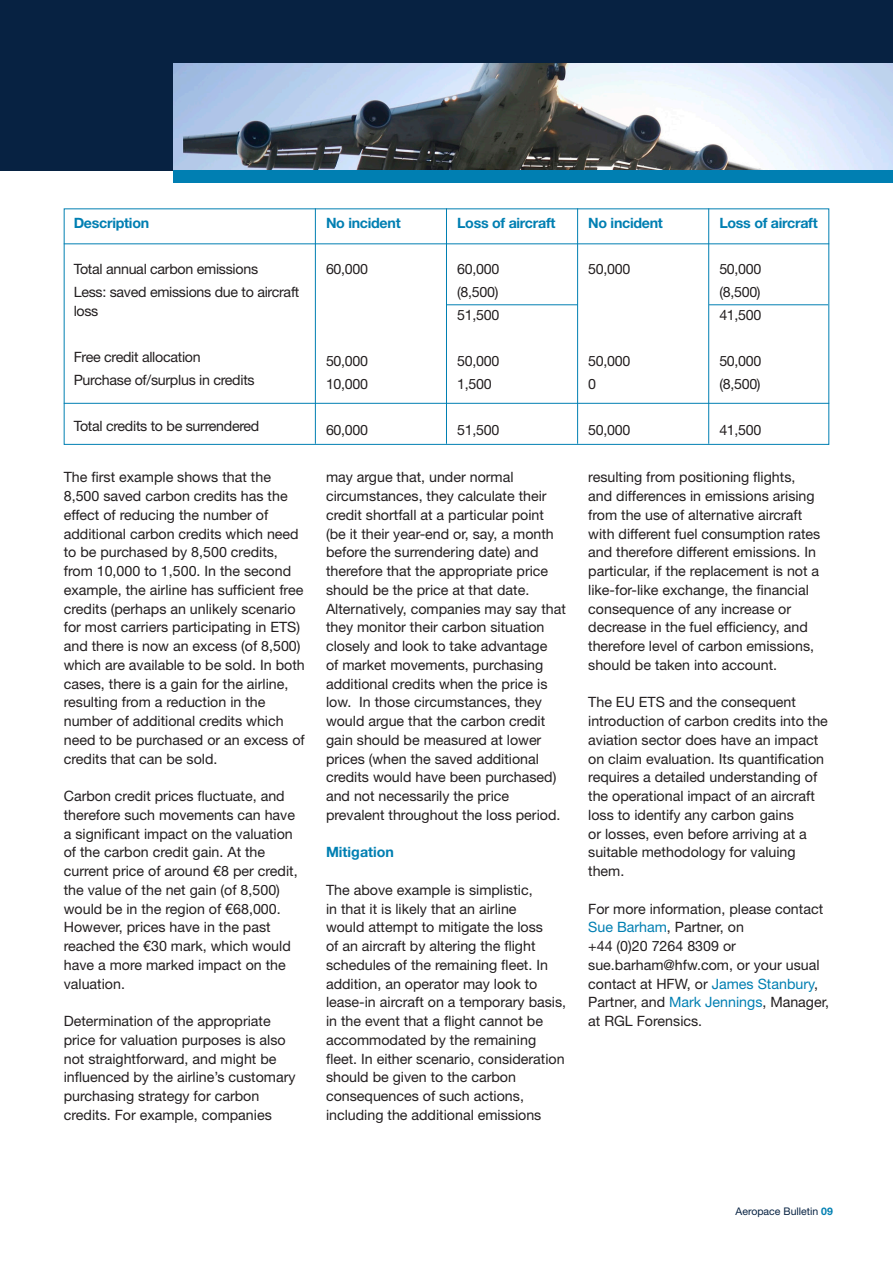
<style>
.page{position:relative;width:893px;height:1263px;background:#fff}
.page>*{position:absolute;margin:0;border:0;box-sizing:border-box;transform-origin:0 0}
.Body_Copy{font:14.25px/18.8px "Helvetica Neue LT";color:#231f20}
.Body_Copy-2{font:14.25px/18.8px "Helvetica Neue LT";letter-spacing:-.02em;color:#231f20}
.Body_Copy-3{font:700 14.25px "Helvetica Neue LT";letter-spacing:-.02em;color:#007fb2}
.Body_Copy-4{font:700 14.25px "Helvetica Neue LT";color:#007fb2}
.t1{font:10.5px "Helvetica Neue LT";color:#072242}
.s1{color:#007fb2}
.s2{font-weight:700;color:#007fb2}
</style>
<div class="page">
<div style="left:64px;top:208px;width:765px;height:237px;border:1px solid #007fb2"></div>
<hr style="left:64px;top:243px;width:765px;height:1px;background:#007fb2">
<hr style="left:315px;top:208px;width:1px;height:236px;background:#007fb2">
<hr style="left:446px;top:208px;width:1px;height:236px;background:#007fb2">
<hr style="left:577px;top:208px;width:1px;height:236px;background:#007fb2">
<hr style="left:708px;top:208px;width:1px;height:236px;background:#007fb2">
<hr style="left:64px;top:403px;width:765px;height:1px;background:#007fb2">
<hr style="left:446px;top:304px;width:131px;height:1px;background:#007fb2">
<hr style="left:709px;top:304px;width:119px;height:1px;background:#007fb2">
<div style="left:0;top:0;width:893px;height:170px;background:#072242"></div>
<img style="left:174px;top:64px;width:719px;height:106px">
<div style="left:174px;top:170px;width:719px;height:13px;background:#007fb2"></div>
<p class="Body_Copy-3" style="left:74px;top:214px;width:77px">Description</p>
<p class="Body_Copy-2" style="left:74px;top:259px;width:186px">Total annual carbon emissions</p>
<p class="Body_Copy-2" style="left:74px;top:282px;width:227px">Less: saved emissions due to aircraft loss</p>
<p class="Body_Copy-2" style="left:74px;top:347px;width:129px">Free credit allocation</p>
<p class="Body_Copy-2" style="left:74px;top:370px;width:182px">Purchase of/surplus in credits</p>
<p class="Body_Copy-2" style="left:74px;top:416px;width:187px">Total credits to be surrendered</p>
<p class="Body_Copy" style="left:64px;top:468px;width:242px">The first example shows that the 8,500 saved carbon credits has the effect of reducing the number of additional carbon credits which need to be purchased by 8,500 credits, from 10,000 to 1,500. In the second example, the airline has sufficient free credits (perhaps an unlikely scenario for most carriers participating in ETS) and there is now an excess (of 8,500) which are available to be sold. In both cases, there is a gain for the airline, resulting from a reduction in the number of additional credits which need to be purchased or an excess of credits that can be sold.</p>
<p class="Body_Copy" style="left:64px;top:786px;width:235px">Carbon credit prices fluctuate, and therefore such movements can have a significant impact on the valuation of the carbon credit gain. At the current price of around €8 per credit, the value of the net gain (of 8,500) would be in the region of €68,000.<br>However, prices have in the past reached the €30 mark, which would have a more marked impact on the valuation.</p>
<p class="Body_Copy" style="left:64px;top:1011px;width:233px">Determination of the appropriate price for valuation purposes is also not straightforward, and might be influenced by the airline’s customary purchasing strategy for carbon credits. For example, companies</p>
<p class="Body_Copy-3" style="left:326px;top:214px;width:76px">No incident</p>
<p class="Body_Copy" style="left:326px;top:259px;width:44px">60,000</p>
<p class="Body_Copy" style="left:326px;top:351px;width:44px">50,000</p>
<p class="Body_Copy" style="left:326px;top:374px;width:44px">10,000</p>
<p class="Body_Copy" style="left:326px;top:420px;width:44px">60,000</p>
<p class="Body_Copy-3" style="left:457px;top:214px;width:100px">Loss of aircraft</p>
<p class="Body_Copy" style="left:457px;top:259px;width:44px">60,000</p>
<p class="Body_Copy" style="left:457px;top:282px;width:43px">(8,500)</p>
<p class="Body_Copy" style="left:457px;top:305px;width:44px">51,500</p>
<p class="Body_Copy" style="left:457px;top:351px;width:44px">50,000</p>
<p class="Body_Copy" style="left:457px;top:374px;width:36px">1,500</p>
<p class="Body_Copy" style="left:457px;top:420px;width:44px">51,500</p>
<p class="Body_Copy" style="left:326px;top:468px;width:241px">may argue that, under normal circumstances, they calculate their credit shortfall at a particular point (be it their year-end or, say, a month before the surrendering date) and therefore that the appropriate price should be the price at that date.<br>Alternatively, companies may say that they monitor their carbon situation closely and look to take advantage<br>of market movements, purchasing additional credits when the price is low. In those circumstances, they would argue that the carbon credit gain should be measured at lower prices (when the saved additional credits would have been purchased) and not necessarily the price prevalent throughout the loss period.</p>
<p class="Body_Copy-4" style="left:326px;top:843px;width:70px">Mitigation</p>
<p class="Body_Copy" style="left:326px;top:880px;width:242px">The above example is simplistic,<br>in that it is likely that an airline<br>would attempt to mitigate the loss<br>of an aircraft by altering the flight schedules of the remaining fleet. In addition, an operator may look to lease-in aircraft on a temporary basis, in the event that a flight cannot be accommodated by the remaining fleet. In either scenario, consideration should be given to the carbon consequences of such actions, including the additional emissions</p>
<p class="Body_Copy-3" style="left:588px;top:214px;width:76px">No incident</p>
<p class="Body_Copy" style="left:588px;top:259px;width:44px">50,000</p>
<p class="Body_Copy" style="left:588px;top:351px;width:44px">50,000</p>
<p class="Body_Copy" style="left:588px;top:374px;width:9px">0</p>
<p class="Body_Copy" style="left:588px;top:420px;width:44px">50,000</p>
<p class="Body_Copy-3" style="left:719px;top:214px;width:100px">Loss of aircraft</p>
<p class="Body_Copy" style="left:719px;top:259px;width:44px">50,000</p>
<p class="Body_Copy" style="left:719px;top:282px;width:43px">(8,500)</p>
<p class="Body_Copy" style="left:719px;top:305px;width:44px">41,500</p>
<p class="Body_Copy" style="left:719px;top:351px;width:44px">50,000</p>
<p class="Body_Copy" style="left:719px;top:374px;width:43px">(8,500)</p>
<p class="Body_Copy" style="left:719px;top:420px;width:44px">41,500</p>
<p class="Body_Copy" style="left:588px;top:468px;width:234px">resulting from positioning flights, and differences in emissions arising from the use of alternative aircraft with different fuel consumption rates and therefore different emissions. In particular, if the replacement is not a like-for-like exchange, the financial consequence of any increase or decrease in the fuel efficiency, and therefore level of carbon emissions, should be taken into account.</p>
<p class="Body_Copy" style="left:588px;top:693px;width:241px">The EU ETS and the consequent introduction of carbon credits into the aviation sector does have an impact on claim evaluation. Its quantification requires a detailed understanding of the operational impact of an aircraft loss to identify any carbon gains<br>or losses, even before arriving at a suitable methodology for valuing them.</p>
<p class="Body_Copy" style="left:588px;top:899px;width:242px">For more information, please contact<br><span class="s1">Sue Barham</span>, Partner, on<br>+44 (0)20 7264 8309 or sue.barham@hfw.com, or your usual contact at HFW, or <span class="s1">James Stanbury</span>,<br>Partner, and <span class="s1">Mark Jennings</span>, Manager, at RGL Forensics.</p>
<p class="t1" style="left:736px;top:1205px;width:99px">Aeropace Bulletin <span class="s2">09</span></p>
</div>
